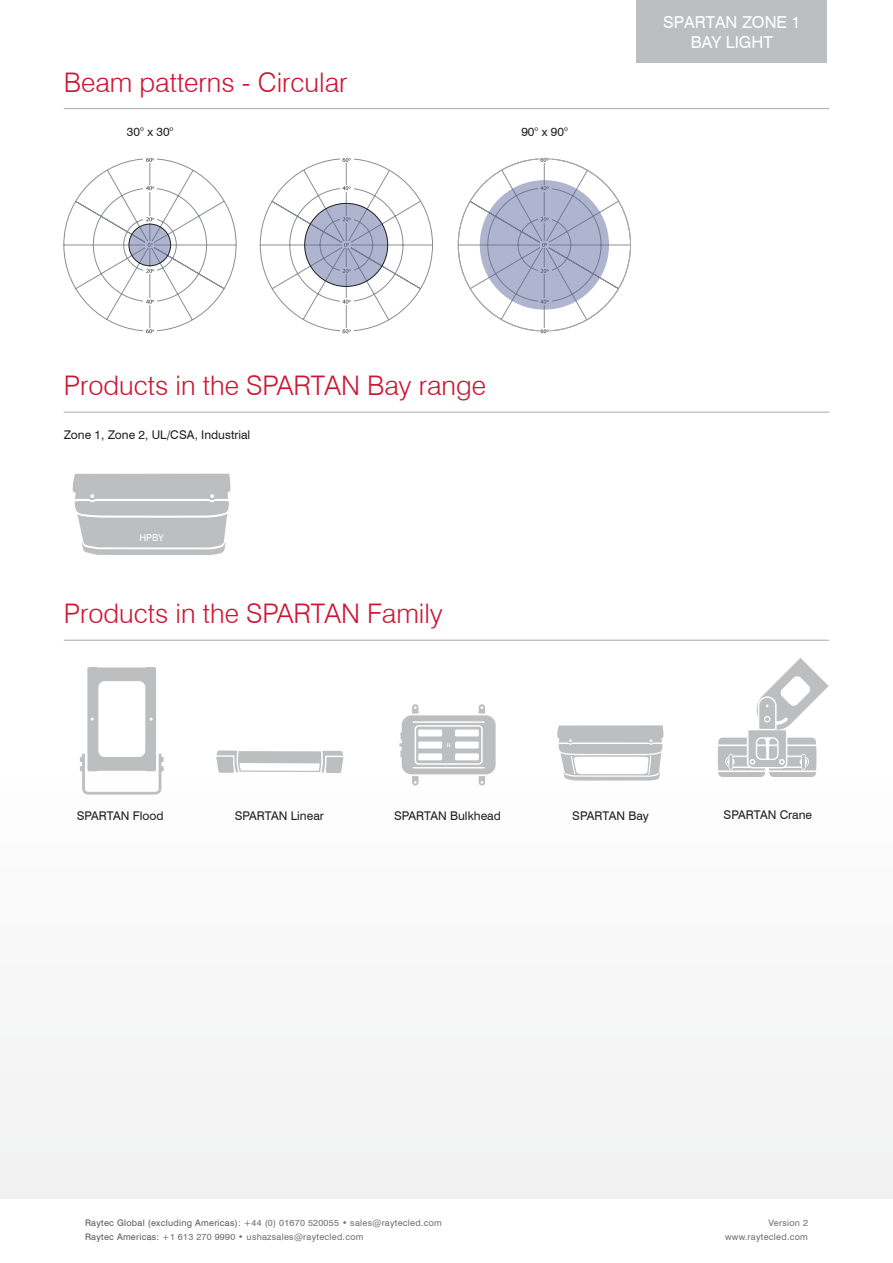
<style>
.page{position:relative;width:893px;height:1263px;background:#fff}
.page>*{position:absolute;margin:0;border:0;box-sizing:border-box;transform-origin:0 0}
.t1{font:300 27px "Swiss 721 BT";color:#ce1432}
.t2{font:16.5px/19.8px "Swiss 721 BT";color:#fff;text-align:center}
.t3{font:12px "Swiss 721 BT";color:#231f20}
.t4{font:9.45px "Swiss 721 BT";color:#fff}
.t5{font:9px/13.5px "Swiss 721 BT";letter-spacing:.03em;color:#6d6e71}
.s1{color:#58595b}
</style>
<div class="page">
<div style="left:0;top:0;width:893px;height:1263px;background:linear-gradient(to right,#fbfbfc,#fcfcfc)"></div>
<div style="left:0;top:1199px;width:893px;height:64px;background:#fff"></div>
<div style="left:637px;top:0;width:190px;height:63px;background:#bcbec0"></div>
<hr style="left:64px;top:108px;width:765px;height:1px;background:#a7a9ac">
<svg style="left:340px;top:333px;width:13px;height:1px"></svg>
<div style="left:340px;top:157px;width:13px;height:6px;background:#fff"></div>
<svg style="left:259px;top:158px;width:174px;height:175px"></svg>
<svg style="left:144px;top:333px;width:13px;height:1px"></svg>
<div style="left:144px;top:157px;width:13px;height:6px;background:#fff"></div>
<svg style="left:63px;top:158px;width:174px;height:175px"></svg>
<svg style="left:538px;top:333px;width:13px;height:1px"></svg>
<div style="left:538px;top:157px;width:13px;height:6px;background:#fff"></div>
<svg style="left:457px;top:158px;width:174px;height:175px"></svg>
<svg style="left:305px;top:203px;width:83px;height:84px;background:#a3a8c2"></svg>
<svg style="left:129px;top:224px;width:42px;height:42px"></svg>
<div style="left:129px;top:224px;width:42px;height:42px;border:1px solid #231f20;border-radius:50%"></div>
<svg style="left:480px;top:180px;width:129px;height:130px;background:#a9aec9"></svg>
<svg style="left:557px;top:725px;width:106px;height:55px"></svg>
<svg style="left:73px;top:474px;width:157px;height:81px;background:#c4c6c7"></svg>
<svg style="left:399px;top:704px;width:97px;height:81px"></svg>
<div style="left:418px;top:741px;width:24px;height:7px;background:#fff;border-radius:2px"></div>
<div style="left:418px;top:729px;width:24px;height:7px;background:#fff;border-radius:2px"></div>
<div style="left:418px;top:753px;width:24px;height:7px;background:#fff;border-radius:2px"></div>
<div style="left:455px;top:741px;width:24px;height:7px;background:#fff;border-radius:2px"></div>
<div style="left:455px;top:729px;width:24px;height:7px;background:#fff;border-radius:2px"></div>
<div style="left:455px;top:753px;width:24px;height:7px;background:#fff;border-radius:2px"></div>
<hr style="left:64px;top:412px;width:765px;height:1px;background:#a7a9ac">
<hr style="left:64px;top:640px;width:765px;height:1px;background:#a7a9ac">
<svg style="left:718px;top:658px;width:111px;height:119px"></svg>
<svg style="left:216px;top:750px;width:127px;height:23px"></svg>
<svg style="left:80px;top:667px;width:84px;height:127px"></svg>
<h1 class="t1" style="left:64px;top:66px;width:285px">Beam patterns - Circular</h1>
<h3 class="t3" style="left:127px;top:124px;width:48px">30° x 30°</h3>
<h3 class="t3" style="left:521px;top:124px;width:48px">90° x 90°</h3>
<h1 class="t1" style="left:64px;top:369px;width:424px">Products in the SPARTAN Bay range</h1>
<h3 class="t3" style="left:64px;top:427px;width:188px">Zone 1, Zone 2, UL/CSA, Industrial</h3>
<p class="t4" style="left:139px;top:532px;width:26px">HPBY</p>
<h1 class="t1" style="left:64px;top:597px;width:380px">Products in the SPARTAN Family</h1>
<h2 class="t2" style="left:663px;top:13px;width:139px">SPARTAN ZONE 1<br>BAY LIGHT</h2>
<h3 class="t3" style="left:77px;top:809px;width:88px">SPARTAN Flood</h3>
<h3 class="t3" style="left:235px;top:808px;width:91px">SPARTAN Linear</h3>
<h3 class="t3" style="left:394px;top:808px;width:108px">SPARTAN Bulkhead</h3>
<h3 class="t3" style="left:572px;top:809px;width:78px">SPARTAN Bay</h3>
<h3 class="t3" style="left:724px;top:808px;width:90px">SPARTAN Crane</h3>
<p class="t5" style="left:85px;top:1216px;width:358px"><span class="s1">Raytec Global (excluding Americas):</span> +44 (0) 01670 520055 • sales@raytecled.com<br><span class="s1">Raytec Americas:</span> +1 613 270 9990 • ushazsales@raytecled.com</p>
<p class="t5" style="left:725px;top:1216px;width:84px;text-align:right">Version 2 www.raytecled.com</p>
</div>
